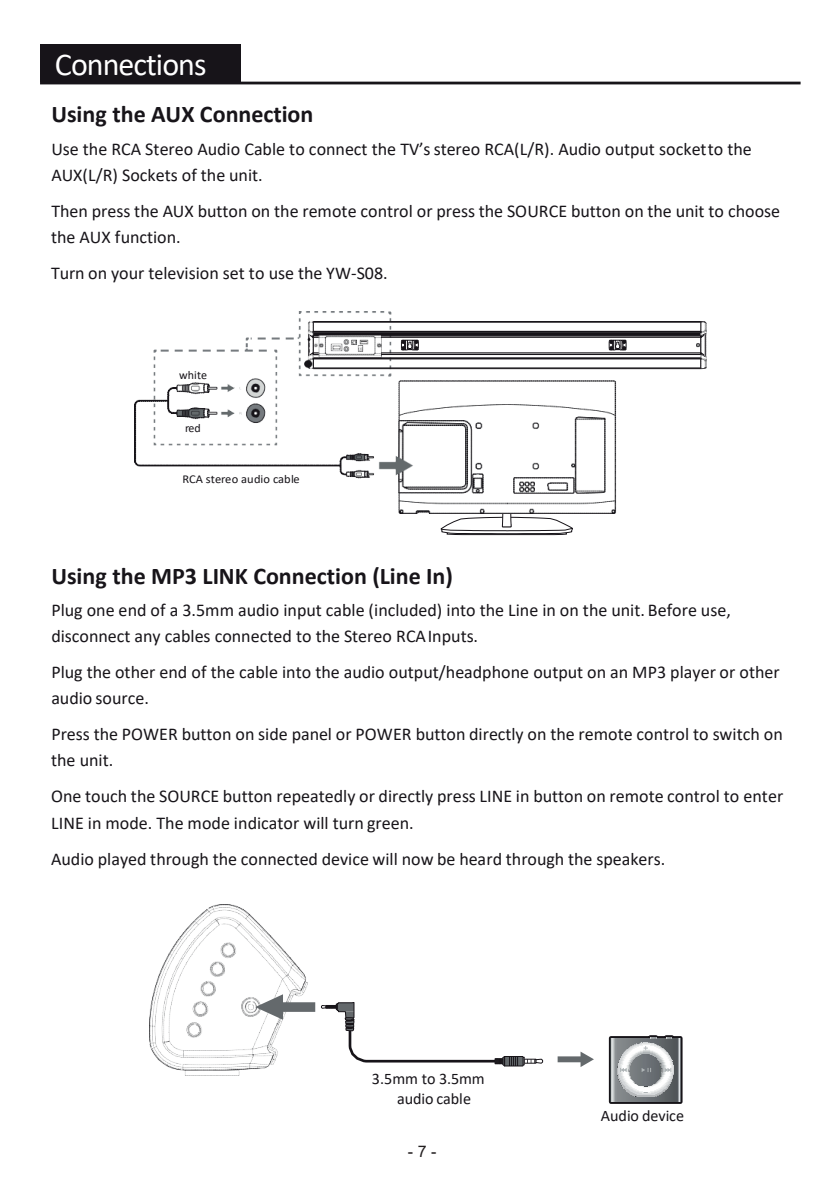
<style>
.page{position:relative;width:840px;height:1191px;background:#fff}
.page>*{position:absolute;margin:0;border:0;box-sizing:border-box;transform-origin:0 0}
.t1{font:32px "Calibri";letter-spacing:-.03em;color:#fff}
.t2{font:700 24px "Calibri";color:#171419}
.t3{font:18px/26.2px "Calibri";color:#171419}
.t4{font:16px/19.4px "Calibri";letter-spacing:-.005em;color:#171419}
.t5{font:16px "Arial";color:#231f20}
.t6{font:12px "Calibri";letter-spacing:.005em;color:#171419;scale:1.04 1}
.t7{font:12px "Calibri";letter-spacing:.005em;color:#171419}
</style>
<div class="page">
<img style="left:150px;top:904px;width:157px;height:171px">
<svg style="left:255px;top:994px;width:288px;height:74px"></svg>
<svg style="left:557px;top:1051px;width:36px;height:16px"></svg>
<svg style="left:440px;top:514px;width:133px;height:21px"></svg>
<img style="left:134px;top:311px;width:491px;height:203px">
<svg style="left:386px;top:371px;width:6px;height:6px"></svg>
<svg style="left:386px;top:311px;width:6px;height:5px"></svg>
<svg style="left:152px;top:336px;width:141px;height:18px"></svg>
<hr style="left:313px;top:368px;width:387px;height:1px;background:#171419">
<hr style="left:313px;top:321px;width:387px;height:1px;background:#171419">
<img style="left:304px;top:322px;width:77px;height:46px">
<hr style="left:313px;top:357px;width:387px;height:1px;background:#171419">
<hr style="left:313px;top:332px;width:387px;height:3px;background:#171419">
<hr style="left:313px;top:358px;width:387px;height:1px;background:#171419">
<hr style="left:313px;top:331px;width:387px;height:1px;background:#171419">
<hr style="left:313px;top:367px;width:387px;height:1px;background:#171419">
<hr style="left:313px;top:322px;width:387px;height:1px;background:#171419">
<svg style="left:401px;top:340px;width:18px;height:10px"></svg>
<svg style="left:608px;top:340px;width:18px;height:10px"></svg>
<hr style="left:381px;top:354px;width:319px;height:1px;background:#171419">
<hr style="left:381px;top:335px;width:319px;height:1px;background:#171419">
<hr style="left:381px;top:352px;width:319px;height:1px;background:#171419">
<hr style="left:381px;top:337px;width:319px;height:1px;background:#171419">
<svg style="left:308px;top:321px;width:11px;height:48px"></svg>
<svg style="left:695px;top:321px;width:11px;height:48px"></svg>
<hr style="left:40px;top:82px;width:760px;height:2px;background:#171419">
<div style="left:40px;top:44px;width:200px;height:38px;background:#171419"></div>
<svg style="left:608px;top:1035px;width:75px;height:69px;background:#94979a"></svg>
<h1 class="t1" style="left:55px;top:42px;width:153px">Connections</h1>
<h2 class="t2" style="left:51px;top:97px;width:263px">Using the AUX Connection</h2>
<p class="t3" style="left:51px;top:135px;width:701px">Use the RCA Stereo Audio Cable to connect the TV’s stereo RCA(L/R). Audio output socketto the<br>AUX(L/R) Sockets of the unit.</p>
<p class="t3" style="left:51px;top:197px;width:730px">Then press the AUX button on the remote control or press the SOURCE button on the unit to choose the AUX function.</p>
<p class="t3" style="left:51px;top:259px;width:338px">Turn on your television set to use the YW-S08.</p>
<p class="t7" style="left:179px;top:366px;width:29px">white</p>
<p class="t7" style="left:185px;top:419px;width:17px">red</p>
<p class="t6" style="left:182px;top:470px;width:114px">RCA stereo audio cable</p>
<h2 class="t2" style="left:51px;top:558px;width:403px">Using the MP3 LINK Connection (Line In)</h2>
<p class="t3" style="left:51px;top:596px;width:680px">Plug one end of a 3.5mm audio input cable (included) into the Line in on the unit. Before use, disconnect any cables connected to the Stereo RCAInputs.</p>
<p class="t3" style="left:51px;top:658px;width:729px">Plug the other end of the cable into the audio output/headphone output on an MP3 player or other audio source.</p>
<p class="t3" style="left:51px;top:720px;width:732px">Press the POWER button on side panel or POWER button directly on the remote control to switch on the unit.</p>
<p class="t3" style="left:51px;top:783px;width:733px">One touch the SOURCE button repeatedly or directly press LINE in button on remote control to enter<br>LINE in mode. The mode indicator will turn green.</p>
<p class="t3" style="left:51px;top:845px;width:615px">Audio played through the connected device will now be heard through the speakers.</p>
<p class="t4" style="left:397px;top:1068px;width:89px;text-indent:-25px">3.5mm to 3.5mm audio cable</p>
<p class="t3" style="left:405px;top:1131px;width:27px">-7-</p>
<p class="t5" style="left:408px;top:1140px;width:30px">- 7 -</p>
<p class="t4" style="left:600px;top:1105px;width:85px">Audio device</p>
</div>
